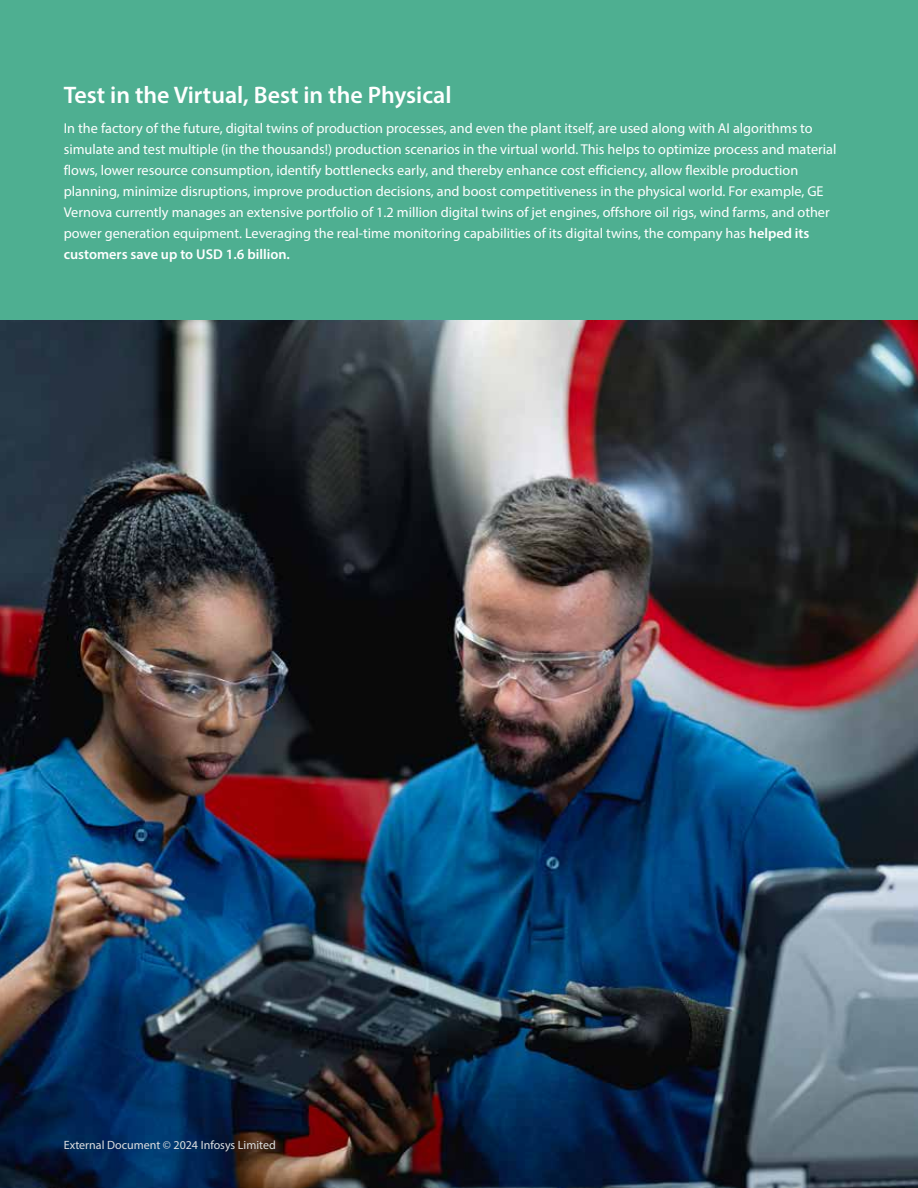
<style>
.page{position:relative;width:918px;height:1188px;background:#fff}
.page>*{position:absolute;margin:0;border:0;box-sizing:border-box;transform-origin:0 0}
.t1{font:600 24px "Myriad Pro";color:#fff}
.t2{font:14.25px/21px "Myriad Pro";color:#fff}
.t3{font:12px "Myriad Pro";color:#dedfe0}
.s1{font-weight:600}
</style>
<div class="page">
<img style="left:0;top:319px;width:918px;height:869px">
<div style="left:0;top:0;width:918px;height:319px;background:#4eaf91"></div>
<h1 class="t1" style="left:64px;top:80px;width:389px">Test in the Virtual, Best in the Physical</h1>
<p class="t2" style="left:64px;top:117px;width:774px">In the factory of the future, digital twins of production processes, and even the plant itself, are used along with AI algorithms to simulate and test multiple (in the thousands!) production scenarios in the virtual world. This helps to optimize process and material flows, lower resource consumption, identify bottlenecks early, and thereby enhance cost efficiency, allow flexible production planning, minimize disruptions, improve production decisions, and boost competitiveness in the physical world. For example, GE Vernova currently manages an extensive portfolio of 1.2 million digital twins of jet engines, offshore oil rigs, wind farms, and other power generation equipment. Leveraging the real-time monitoring capabilities of its digital twins, the company has <span class="s1">helped its customers save up to USD 1.6 billion.</span></p>
<p class="t3" style="left:64px;top:1138px;width:214px">External Document © 2024 Infosys Limited</p>
</div>
